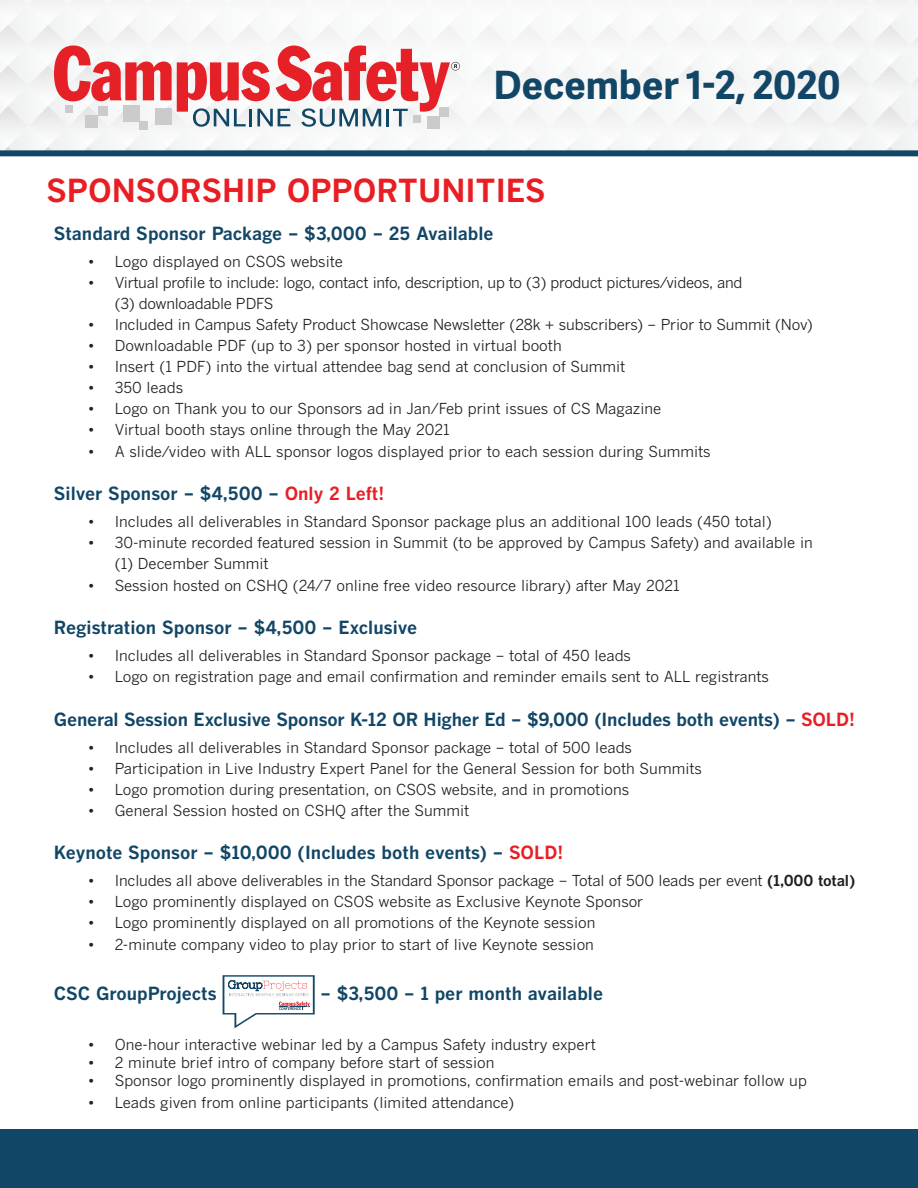
<style>
.page{position:relative;width:918px;height:1188px;background:#fff}
.page>*{position:absolute;margin:0;border:0;box-sizing:border-box;transform-origin:0 0}
.t1{font:700 39px "Adelle Sans";color:#124666}
.t2{font:700 31.5px "Benton Gothic";color:#e81e24}
.t3{font:700 18px "Benton Gothic";letter-spacing:-.005em;color:#124666}
.t4{font:15px/21px "Benton Gothic";color:#231f20}
.t5{font:15px/21px "Benton Gothic";letter-spacing:-.02em;color:#231f20}
.s1{color:#e81e24}
.s2{font-weight:700}
</style>
<div class="page">
<svg style="left:223px;top:975px;width:92px;height:53px"></svg>
<div style="left:0;top:150px;width:918px;height:6px;background:#124666"></div>
<div style="left:0;top:1130px;width:918px;height:58px;background:#124666"></div>
<svg style="left:0;top:0;width:918px;height:151px"></svg>
<div style="left:139px;top:122px;width:8px;height:8px;background:#cbcbcb"></div>
<div style="left:155px;top:108px;width:17px;height:16px;background:#cbcbcb"></div>
<div style="left:85px;top:115px;width:13px;height:13px;background:#cbcbcb"></div>
<div style="left:123px;top:106px;width:17px;height:16px;background:#cbcbcb"></div>
<div style="left:98px;top:106px;width:9px;height:9px;background:#cbcbcb"></div>
<div style="left:65px;top:106px;width:7px;height:7px;background:#cbcbcb"></div>
<div style="left:427px;top:116px;width:12px;height:13px;background:#cbcbcb"></div>
<div style="left:439px;top:107px;width:10px;height:10px;background:#cbcbcb"></div>
<div style="left:414px;top:115px;width:7px;height:7px;background:#cbcbcb"></div>
<p class="t1" style="left:494px;top:56px;width:348px">December 1-2, 2020</p>
<p class="t2" style="left:46px;top:171px;width:501px">SPONSORSHIP OPPORTUNITIES</p>
<p class="t3" style="left:54px;top:222px;width:441px">Standard Sponsor Package – $3,000 – 25 Available</p>
<p class="t4" style="left:88px;top:251px;width:257px">• Logo displayed on CSOS website</p>
<p class="t5" style="left:115px;top:272px;width:629px;text-indent:-27px">• Virtual profile to include: logo, contact info, description, up to (3) product pictures/videos, and (3) downloadable PDFS</p>
<p class="t4" style="left:88px;top:314px;width:727px">• Included in Campus Safety Product Showcase Newsletter (28k + subscribers) – Prior to Summit (Nov)</p>
<p class="t4" style="left:88px;top:335px;width:476px">• Downloadable PDF (up to 3) per sponsor hosted in virtual booth</p>
<p class="t4" style="left:88px;top:356px;width:539px">• Insert (1 PDF) into the virtual attendee bag send at conclusion of Summit</p>
<p class="t4" style="left:88px;top:377px;width:97px">• 350 leads</p>
<p class="t4" style="left:88px;top:398px;width:575px">• Logo on Thank you to our Sponsors ad in Jan/Feb print issues of CS Magazine</p>
<p class="t4" style="left:88px;top:419px;width:363px">• Virtual booth stays online through the May 2021</p>
<p class="t4" style="left:88px;top:441px;width:625px">• A slide/video with ALL sponsor logos displayed prior to each session during Summits</p>
<p class="t3" style="left:54px;top:482px;width:332px">Silver Sponsor – $4,500 – <span class="s1">Only 2 Left!</span></p>
<p class="t4" style="left:88px;top:511px;width:686px">• Includes all deliverables in Standard Sponsor package plus an additional 100 leads (450 total)</p>
<p class="t4" style="left:115px;top:532px;width:700px;text-indent:-27px">• 30-minute recorded featured session in Summit (to be approved by Campus Safety) and available in (1) December Summit</p>
<p class="t4" style="left:88px;top:574px;width:593px">• Session hosted on CSHQ (24/7 online free video resource library) after May 2021</p>
<p class="t3" style="left:54px;top:616px;width:365px">Registration Sponsor – $4,500 – Exclusive</p>
<p class="t4" style="left:88px;top:645px;width:545px">• Includes all deliverables in Standard Sponsor package – total of 450 leads</p>
<p class="t4" style="left:88px;top:666px;width:683px">• Logo on registration page and email confirmation and reminder emails sent to ALL registrants</p>
<p class="t3" style="left:54px;top:708px;width:802px">General Session Exclusive Sponsor K-12 OR Higher Ed – $9,000 (Includes both events) – <span class="s1">SOLD!</span></p>
<p class="t4" style="left:88px;top:736px;width:546px">• Includes all deliverables in Standard Sponsor package – total of 500 leads</p>
<p class="t4" style="left:88px;top:757px;width:616px">• Participation in Live Industry Expert Panel for the General Session for both Summits</p>
<p class="t4" style="left:88px;top:778px;width:543px">• Logo promotion during presentation, on CSOS website, and in promotions</p>
<p class="t4" style="left:88px;top:800px;width:383px">• General Session hosted on CSHQ after the Summit</p>
<p class="t3" style="left:54px;top:842px;width:511px">Keynote Sponsor – $10,000 (Includes both events) – <span class="s1">SOLD!</span></p>
<p class="t4" style="left:88px;top:870px;width:769px">• Includes all above deliverables in the Standard Sponsor package – Total of 500 leads per event <span class="s2">(1,000 total)</span></p>
<p class="t4" style="left:88px;top:891px;width:557px">• Logo prominently displayed on CSOS website as Exclusive Keynote Sponsor</p>
<p class="t4" style="left:88px;top:912px;width:509px">• Logo prominently displayed on all promotions of the Keynote session</p>
<p class="t4" style="left:88px;top:934px;width:508px">• 2-minute company video to play prior to start of live Keynote session</p>
<p class="t3" style="left:54px;top:982px;width:164px">CSC GroupProjects</p>
<p class="t3" style="left:320px;top:982px;width:284px">– $3,500 – 1 per month available</p>
<p class="t4" style="left:88px;top:1034px;width:510px">• One-hour interactive webinar led by a Campus Safety industry expert</p>
<p class="t4" style="left:88px;top:1052px;width:408px">• 2 minute brief intro of company before start of session</p>
<p class="t4" style="left:88px;top:1070px;width:721px">• Sponsor logo prominently displayed in promotions, confirmation emails and post-webinar follow up</p>
<p class="t4" style="left:88px;top:1091px;width:428px">• Leads given from online participants (limited attendance)</p>
</div>
